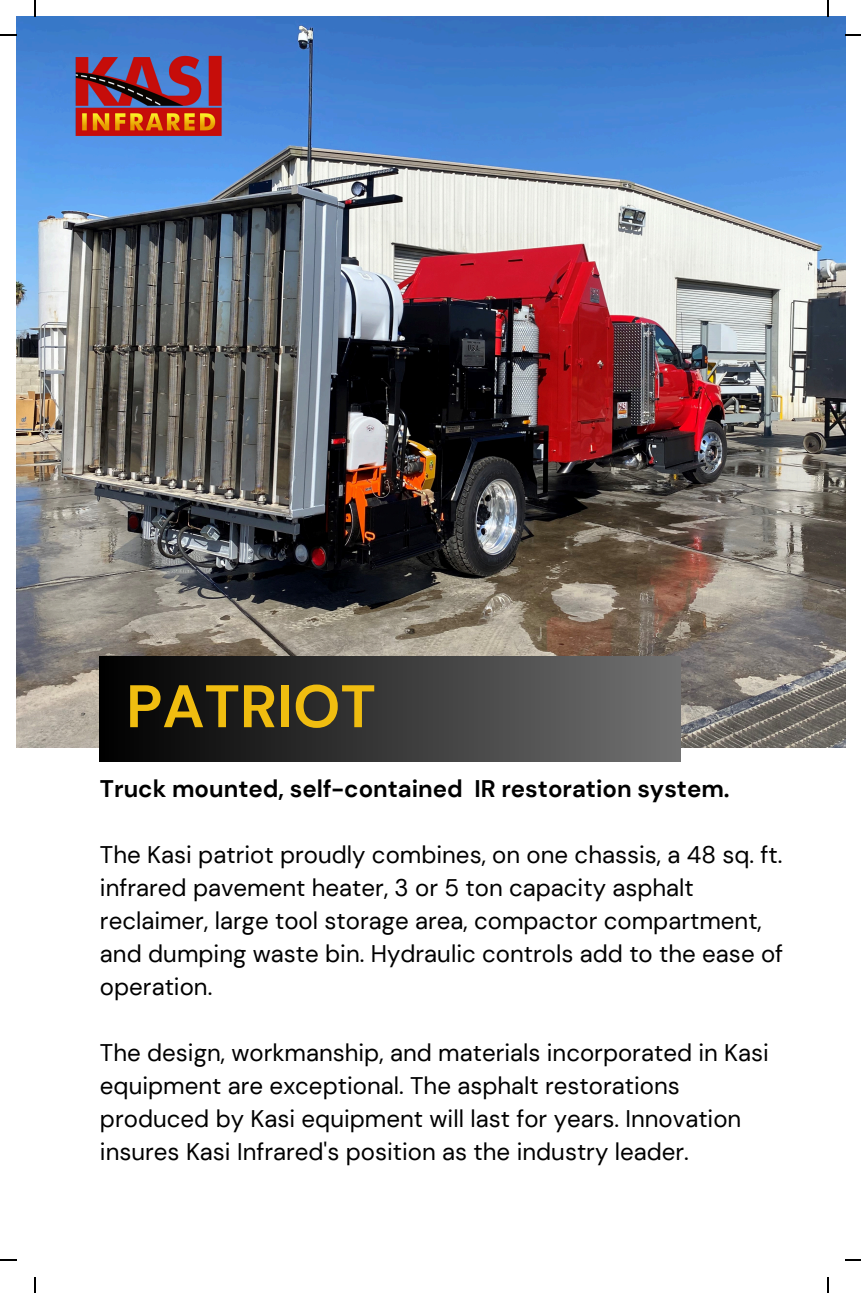
<style>
.page{position:relative;width:861px;height:1293px;background:#fff}
.page>*{position:absolute;margin:0;border:0;box-sizing:border-box;transform-origin:0 0}
.t1{font:700 59.8px "DM Sans";color:#f0bd10}
.t2{font:24px/33px "DM Sans";color:#000}
.t3{font:700 24px "DM Sans";color:#000}
</style>
<div class="page">
<img style="left:16px;top:16px;width:828px;height:731px">
<div style="left:99px;top:657px;width:581px;height:104px;background:linear-gradient(to right,#000,#727272)"></div>
<img style="left:71px;top:52px;width:153px;height:84px">
<svg style="left:34px;top:0;width:2px;height:16px"></svg>
<svg style="left:0;top:34px;width:16px;height:2px"></svg>
<svg style="left:827px;top:0;width:1px;height:16px"></svg>
<svg style="left:844px;top:34px;width:16px;height:2px"></svg>
<svg style="left:34px;top:1277px;width:2px;height:15px"></svg>
<svg style="left:0;top:1259px;width:16px;height:1px"></svg>
<svg style="left:827px;top:1277px;width:1px;height:15px"></svg>
<svg style="left:845px;top:1259px;width:15px;height:1px"></svg>
<p class="t1" style="left:126px;top:667px;width:251px">PATRIOT</p>
<h1 class="t3" style="left:100px;top:772px;width:631px">Truck mounted, self-contained IR restoration system.</h1>
<p class="t2" style="left:100px;top:838px;width:684px">The Kasi patriot proudly combines, on one chassis, a 48 sq. ft. infrared pavement heater, 3 or 5 ton capacity asphalt reclaimer, large tool storage area, compactor compartment, and dumping waste bin. Hydraulic controls add to the ease of operation.</p>
<p class="t2" style="left:100px;top:1036px;width:670px">The design, workmanship, and materials incorporated in Kasi equipment are exceptional. The asphalt restorations produced by Kasi equipment will last for years. Innovation insures Kasi Infrared's position as the industry leader.</p>
</div>
